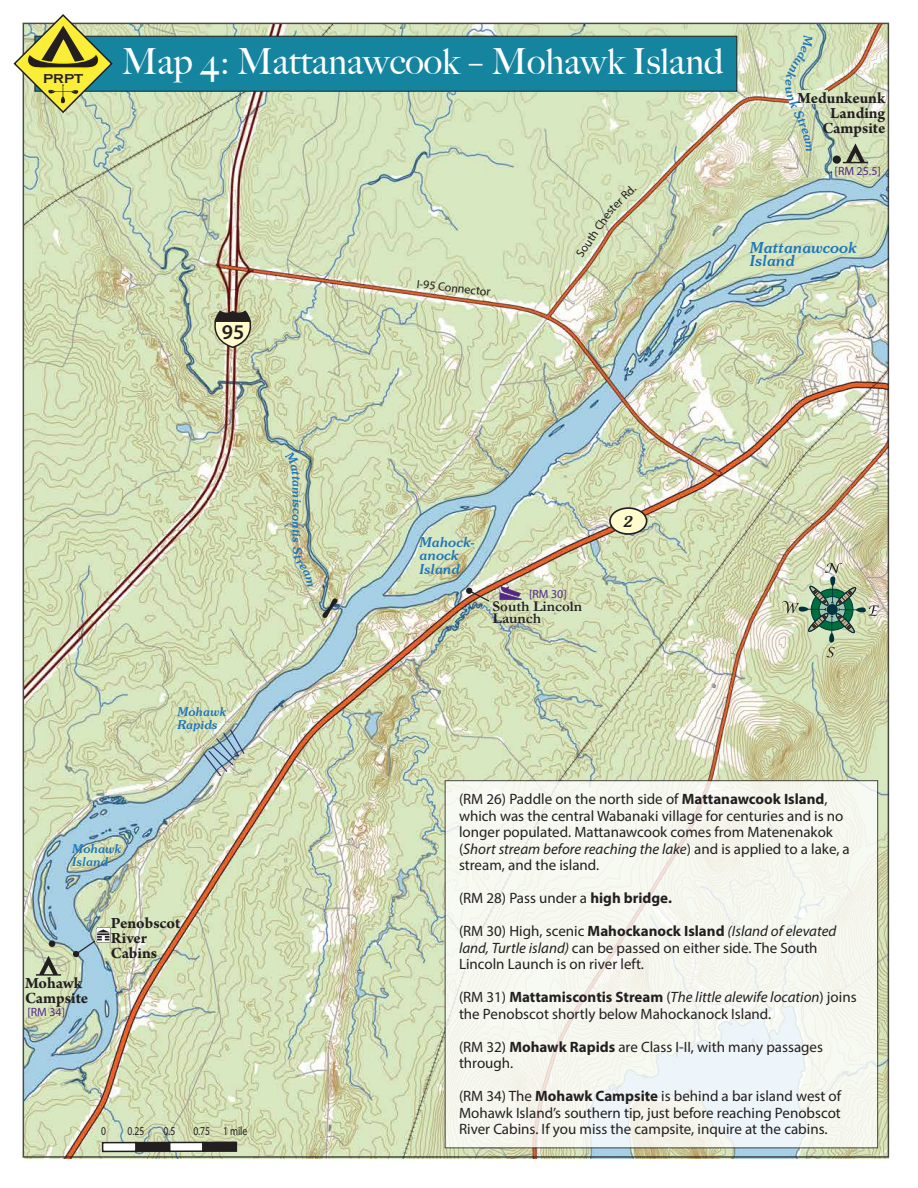
<style>
.page{position:relative;width:918px;height:1188px;background:#fff}
.page>*{position:absolute;margin:0;border:0;box-sizing:border-box;transform-origin:0 0}
.t1{font:500 36px "Big Caslon";color:#fff}
.t2{font:600 21px "Myriad Pro";color:#231f20}
.t3{font:700 16.5px/15px "Arno Pro";letter-spacing:-.005em;color:#231f20}
.t4{font:15px/16.5px "Myriad Pro";color:#231f20}
.t5{font:italic 500 15px/13.5px "Souvenir";color:#1c75bc}
.t6{font:700 15px/12px "Garamond";color:#231f20}
.t7{font:italic 500 15px "Souvenir";color:#231f20}
.t8{font:italic 500 13.5px/13.5px "Souvenir";color:#1c75bc}
.t9{font:700 13.2px "Copperplate Gothic";color:#231f20}
.t10{font:italic 500 12px/13.5px "Souvenir";color:#1c75bc}
.t11{font:12px "Myriad Pro";letter-spacing:-.005em;color:#231f20}
.t12{font:12px "Myriad Pro";color:#542785}
.t13{font:12px "Myriad Pro";letter-spacing:-.005em;color:#231f20;scale:.8 1}
.s1{font-weight:700}
.s2{font-style:italic}
</style>
<div class="page">
<img style="left:24px;top:26px;width:864px;height:1133px">
<div style="left:103px;top:1143px;width:33px;height:8px;background:#fff"></div>
<div style="left:102px;top:1142px;width:35px;height:10px;border:2px solid #231f20"></div>
<div style="left:170px;top:1142px;width:33px;height:9px;background:#fff"></div>
<div style="left:169px;top:1142px;width:35px;height:10px;border:2px solid #231f20"></div>
<div style="left:136px;top:1143px;width:34px;height:8px;background:#231f20"></div>
<div style="left:135px;top:1142px;width:35px;height:10px;border:2px solid #231f20"></div>
<div style="left:203px;top:1142px;width:33px;height:9px;background:#231f20"></div>
<div style="left:202px;top:1142px;width:35px;height:10px;border:2px solid #231f20"></div>
<div style="left:445px;top:780px;width:433px;height:368px;background:#f5f7f0"></div>
<div style="left:802px;top:91px;width:26px;height:13px;background:#d6e9c0"></div>
<div style="left:96px;top:928px;width:15px;height:14px;background:#9e9e99;border-radius:2px"></div>
<div style="left:96px;top:928px;width:14px;height:14px;background:#fff"></div>
<svg style="left:72px;top:929px;width:38px;height:29px"></svg>
<svg style="left:36px;top:956px;width:25px;height:20px"></svg>
<div style="left:49px;top:940px;width:6px;height:7px;background:#231f20;border-radius:50%"></div>
<svg style="left:322px;top:598px;width:16px;height:20px"></svg>
<img style="left:203px;top:729px;width:42px;height:48px">
<div style="left:35px;top:36px;width:702px;height:56px;background:#14849f;border:1px solid #231f20"></div>
<svg style="left:466px;top:587px;width:25px;height:16px"></svg>
<svg style="left:212px;top:309px;width:41px;height:40px;background:#b3b192"></svg>
<svg style="left:609px;top:507px;width:38px;height:28px"></svg>
<img style="left:782px;top:563px;width:97px;height:94px">
<svg style="left:500px;top:586px;width:22px;height:14px"></svg>
<svg style="left:13px;top:14px;width:101px;height:100px"></svg>
<svg style="left:832px;top:143px;width:36px;height:21px"></svg>
<svg style="left:285px;top:451px;width:15px;height:47px"></svg>
<svg style="left:292px;top:508px;width:6px;height:13px"></svg>
<svg style="left:292px;top:534px;width:21px;height:53px"></svg>
<svg style="left:785px;top:35px;width:28px;height:116px;background:#d1ddbc"></svg>
<h1 class="t1" style="left:52px;top:32px;width:540px">Map 3: Winn - Matt nawcook Island</h1>
<h1 class="t1" style="left:122px;top:32px;width:604px">Map 4: Mattanawcook – Mohawk Island</h1>
<p class="t9" style="left:43px;top:72px;width:41px">PRPT</p>
<h2 class="t2" style="left:222px;top:318px;width:24px">95</h2>
<p class="t11" style="left:418px;top:277px;width:76px;rotate:6deg">I-95 Connector</p>
<p class="t11" style="left:606px;top:203px;width:34px;rotate:-44deg">ter Rd.</p>
<p class="t11" style="left:573px;top:252px;width:58px;rotate:-56deg">South Ches</p>
<p class="t3" style="left:797px;top:91px;width:90px;text-align:right">Medunkeunk<br>Landing<br>Campsite</p>
<p class="t12" style="left:835px;top:163px;width:48px">[RM 25.5]</p>
<p class="t5" style="left:750px;top:240px;width:109px">Mattanawcook<br>Island</p>
<p class="t10" style="left:304px;top:499px;width:11px;rotate:90deg">is</p>
<p class="t10" style="left:304px;top:521px;width:14px;rotate:90deg">nt</p>
<p class="t10" style="left:177px;top:705px;width:51px">Mohawk<br>Rapids</p>
<p class="t8" style="left:420px;top:535px;width:57px">Mahock&shy;anock<br>Island</p>
<p class="t12" style="left:529px;top:587px;width:39px">[RM 30]</p>
<p class="t6" style="left:493px;top:600px;width:91px">South Lincoln<br>Launch</p>
<p class="t7" style="left:624px;top:513px;width:11px">2</p>
<p class="t10" style="left:72px;top:841px;width:51px">Mohawk<br>Island</p>
<p class="t3" style="left:25px;top:976px;width:64px">Mohawk<br>Campsite</p>
<p class="t12" style="left:27px;top:1004px;width:39px">[RM 34]</p>
<p class="t3" style="left:111px;top:916px;width:71px">Penobscot<br>River<br>Cabins</p>
<p class="t13" style="left:101px;top:1124px;width:8px">0</p>
<p class="t13" style="left:128px;top:1124px;width:23px">0.25</p>
<p class="t13" style="left:163px;top:1124px;width:16px">0.5</p>
<p class="t13" style="left:193px;top:1124px;width:69px">0.75 1 mile</p>
<p class="t4" style="left:459px;top:791px;width:392px">(RM 26) Paddle on the north side of <span class="s1">Mattanawcook Island</span>, which was the central Wabanaki village for centuries and is no longer populated. Mattanawcook comes from Matenenakok (<span class="s2">Short stream before reaching the lake</span>) and is applied to a lake, a stream, and the island.</p>
<p class="t4" style="left:459px;top:890px;width:214px">(RM 28) Pass under a <span class="s1">high bridge.</span></p>
<p class="t4" style="left:459px;top:923px;width:379px">(RM 30) High, scenic <span class="s1">Mahockanock Island</span> <span class="s2">(Island of elevated land, Turtle island)</span> can be passed on either side. The South<br>Lincoln Launch is on river left.</p>
<p class="t4" style="left:459px;top:989px;width:399px">(RM 31) <span class="s1">Mattamiscontis Stream</span> (<span class="s2">The little alewife location</span>) joins the Penobscot shortly below Mahockanock Island.</p>
<p class="t4" style="left:459px;top:1038px;width:366px">(RM 32) <span class="s1">Mohawk Rapids</span> are Class I-II, with many passages through.</p>
<p class="t4" style="left:459px;top:1088px;width:384px;text-align:justify">(RM 34) The <span class="s1">Mohawk Campsite</span> is behind a bar island west of Mohawk Island’s southern tip, just before reaching Penobscot River Cabins. If you miss the campsite, inquire at the cabins.</p>
</div>
